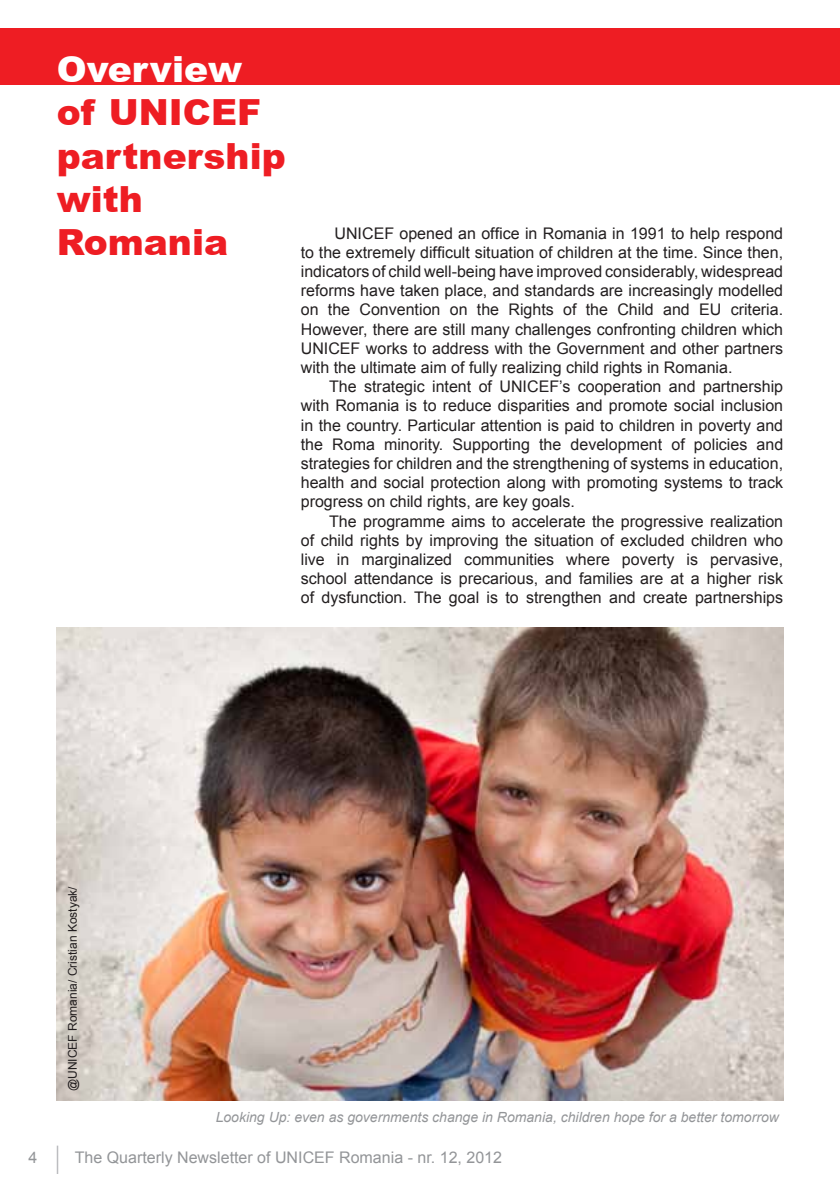
<style>
.page{position:relative;width:840px;height:1191px;background:#fff}
.page>*{position:absolute;margin:0;border:0;box-sizing:border-box;transform-origin:0 0}
.t1{font:36px/43.2px "Arial Blackrom";color:#ee1d23}
.t2{font:36px "Arial Blackrom";color:#fff}
.t3{font:16px/19.2px "Arial";color:#231f20;text-align:justify}
.t4{font:16px "Arial";color:#939598}
.t5{font:italic 14px "Arial";color:#939598}
.t6{font:12px "Arial";color:#231f20}
</style>
<div class="page">
<svg style="left:57px;top:1145px;width:1px;height:29px"></svg>
<div style="left:0;top:28px;width:839px;height:57px;background:#ee1d23"></div>
<img style="left:57px;top:627px;width:725px;height:473px">
<h1 class="t2" style="left:57px;top:43px;width:187px">Overview</h1>
<h1 class="t1" style="left:57px;top:90px;width:230px">of UNICEF partnership with<br>Romania</h1>
<p class="t3" style="left:300px;top:223px;width:483px;text-indent:34px">UNICEF opened an office in Romania in 1991 to help respond to the extremely difficult situation of children at the time. Since then, indicators of child well-being have improved considerably, widespread reforms have taken place, and standards are increasingly modelled on the Convention on the Rights of the Child and EU criteria.<br>However, there are still many challenges confronting children which UNICEF works to address with the Government and other partners with the ultimate aim of fully realizing child rights in Romania.</p>
<p class="t3" style="left:300px;top:377px;width:483px;text-indent:28px">The strategic intent of UNICEF’s cooperation and partnership with Romania is to reduce disparities and promote social inclusion in the country. Particular attention is paid to children in poverty and the Roma minority. Supporting the development of policies and strategies for children and the strengthening of systems in education, health and social protection along with promoting systems to track progress on child rights, are key goals.</p>
<p class="t3" style="left:300px;top:511px;width:483px;text-indent:28px">The programme aims to accelerate the progressive realization of child rights by improving the situation of excluded children who live in marginalized communities where poverty is pervasive, school attendance is precarious, and families are at a higher risk of dysfunction. The goal is to strengthen and create partnerships</p>
<p class="t6" style="left:64px;top:1091px;width:206px;rotate:-90deg">@UNICEF Romania/ Cristian Kostyak/</p>
<p class="t5" style="left:215px;top:1107px;width:564px">Looking Up: even as governments change in Romania, children hope for a better tomorrow</p>
<p class="t4" style="left:28px;top:1146px;width:10px">4</p>
<p class="t4" style="left:75px;top:1146px;width:428px">The Quarterly Newsletter of UNICEF Romania - nr. 12, 2012</p>
</div>
